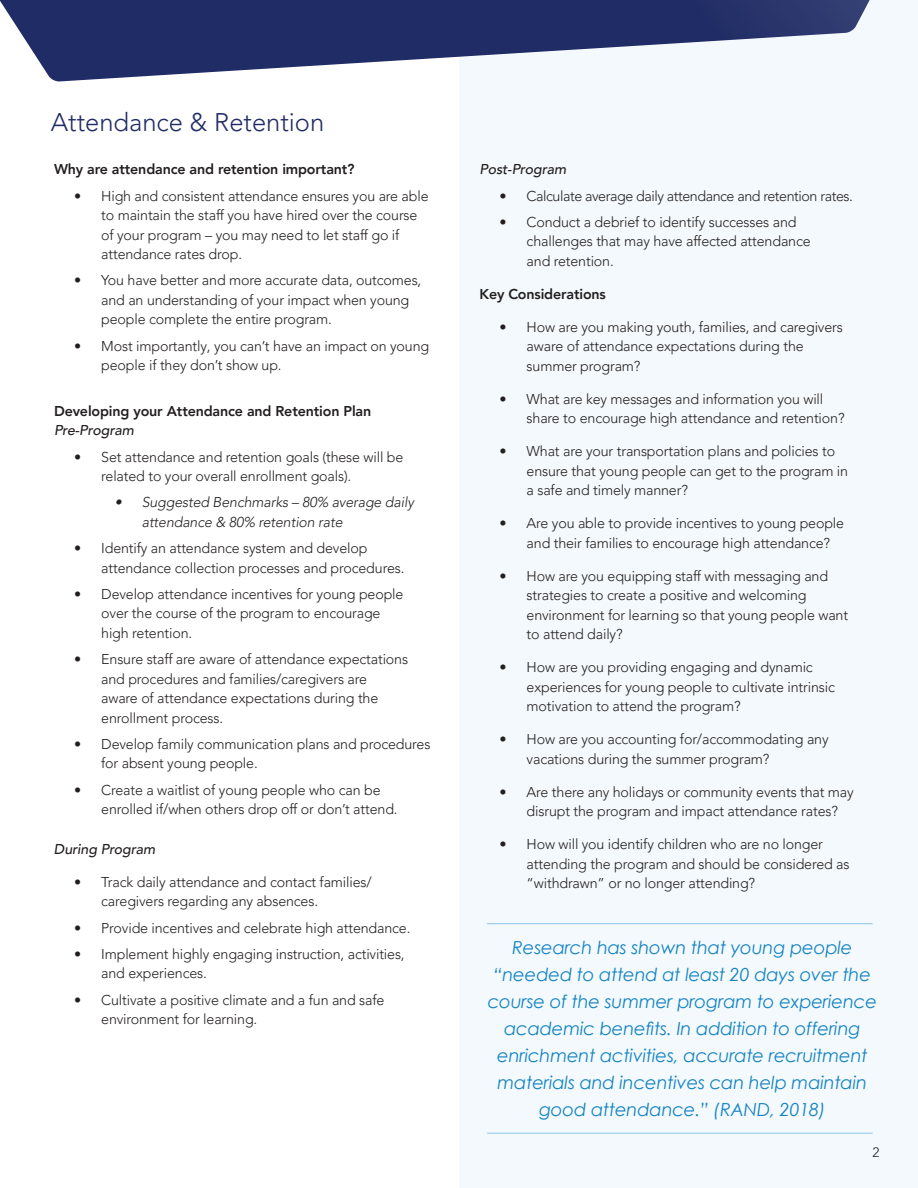
<style>
.page{position:relative;width:918px;height:1188px;background:#fff}
.page>*{position:absolute;margin:0;border:0;box-sizing:border-box;transform-origin:0 0}
.t1{font:300 25.5px "Avenir LT Pro";color:#202c65}
.t2{font:italic 18px/27px "Century Gothic";letter-spacing:-.01em;color:#1583c2;text-align:center}
.t3{font:300 14.25px/19.5px "Avenir LT Pro";letter-spacing:-.01em;color:#231f20}
.t4{font:800 14.25px/19.5px "Avenir LT Pro";letter-spacing:-.01em;color:#231f20}
.t5{font:italic 300 14.25px/19.5px "Avenir LT Pro";letter-spacing:-.01em;color:#231f20}
.t6{font:300 14.25px "Avenir LT Pro";letter-spacing:-.03em;color:#231f20}
.t7{font:italic 500 14.25px "Avenir LT Pro";letter-spacing:-.01em;color:#231f20}
.t8{font:300 13.5px "Avenir LT Pro";color:#231f20}
.s1{font-weight:500;font-style:italic}
</style>
<div class="page">
<div style="left:459px;top:0;width:459px;height:1188px;background:#f3f9fc"></div>
<svg style="left:0;top:0;width:870px;height:82px;fill:#202c65"></svg>
<hr style="left:487px;top:923px;width:386px;height:1px;background:#8cc6e8">
<hr style="left:487px;top:1133px;width:386px;height:1px;background:#8cc6e8">
<p class="t1" style="left:51px;top:107px;width:275px">Attendance &amp; Retention</p>
<p class="t4" style="left:54px;top:160px;width:302px">Why are attendance and retention important?</p>
<p class="t3" style="left:101px;top:186px;width:329px;text-indent:-27px">• High and consistent attendance ensures you are able to maintain the staff you have hired over the course of your program – you may need to let staff go if attendance rates drop.</p>
<p class="t3" style="left:101px;top:271px;width:322px;text-indent:-27px">• You have better and more accurate data, outcomes, and an understanding of your impact when young people complete the entire program.</p>
<p class="t3" style="left:101px;top:336px;width:330px;text-indent:-27px">• Most importantly, you can’t have an impact on young people if they don’t show up.</p>
<p class="t4" style="left:54px;top:401px;width:319px">Developing your Attendance and Retention Plan<br><span class="s1">Pre-Program</span></p>
<p class="t3" style="left:101px;top:447px;width:304px;text-indent:-27px">• Set attendance and retention goals (these will be related to your overall enrollment goals).</p>
<p class="t5" style="left:142px;top:493px;width:274px;text-indent:-27px">• Suggested Benchmarks – 80% average daily attendance &amp; 80% retention rate</p>
<p class="t3" style="left:101px;top:539px;width:305px;text-indent:-27px">• Identify an attendance system and develop attendance collection processes and procedures.</p>
<p class="t3" style="left:101px;top:584px;width:304px;text-indent:-27px">• Develop attendance incentives for young people over the course of the program to encourage high retention.</p>
<p class="t3" style="left:101px;top:650px;width:308px;text-indent:-27px">• Ensure staff are aware of attendance expectations and procedures and families/caregivers are<br>aware of attendance expectations during the enrollment process.</p>
<p class="t3" style="left:101px;top:734px;width:331px;text-indent:-27px">• Develop family communication plans and procedures for absent young people.</p>
<p class="t3" style="left:101px;top:780px;width:298px;text-indent:-27px">• Create a waitlist of young people who can be enrolled if/when others drop off or don’t attend.</p>
<p class="t7" style="left:54px;top:840px;width:103px">During Program</p>
<p class="t3" style="left:101px;top:872px;width:272px;text-indent:-27px">• Track daily attendance and contact families/ caregivers regarding any absences.</p>
<p class="t3" style="left:74px;top:918px;width:338px">• Provide incentives and celebrate high attendance.</p>
<p class="t3" style="left:101px;top:944px;width:305px;text-indent:-27px">• Implement highly engaging instruction, activities, and experiences.</p>
<p class="t3" style="left:101px;top:990px;width:285px;text-indent:-27px">• Cultivate a positive climate and a fun and safe environment for learning.</p>
<p class="t7" style="left:479px;top:161px;width:88px">Post-Program</p>
<p class="t6" style="left:500px;top:187px;width:355px">• Calculate average daily attendance and retention rates.</p>
<p class="t3" style="left:527px;top:212px;width:286px;text-indent:-27px">• Conduct a debrief to identify successes and challenges that may have affected attendance and retention.</p>
<p class="t4" style="left:479px;top:284px;width:128px">Key Considerations</p>
<p class="t3" style="left:527px;top:317px;width:318px;text-indent:-27px">• How are you making youth, families, and caregivers aware of attendance expectations during the summer program?</p>
<p class="t3" style="left:527px;top:389px;width:319px;text-indent:-27px">• What are key messages and information you will share to encourage high attendance and retention?</p>
<p class="t3" style="left:527px;top:442px;width:323px;text-indent:-27px">• What are your transportation plans and policies to ensure that young people can get to the program in a safe and timely manner?</p>
<p class="t3" style="left:527px;top:514px;width:319px;text-indent:-27px">• Are you able to provide incentives to young people and their families to encourage high attendance?</p>
<p class="t3" style="left:527px;top:566px;width:323px;text-indent:-27px">• How are you equipping staff with messaging and strategies to create a positive and welcoming environment for learning so that young people want to attend daily?</p>
<p class="t3" style="left:527px;top:658px;width:310px;text-indent:-27px">• How are you providing engaging and dynamic experiences for young people to cultivate intrinsic motivation to attend the program?</p>
<p class="t3" style="left:527px;top:730px;width:304px;text-indent:-27px">• How are you accounting for/accommodating any vacations during the summer program?</p>
<p class="t3" style="left:527px;top:782px;width:329px;text-indent:-27px">• Are there any holidays or community events that may disrupt the program and impact attendance rates?</p>
<p class="t3" style="left:527px;top:835px;width:324px;text-indent:-27px">• How will you identify children who are no longer attending the program and should be considered as “withdrawn” or no longer attending?</p>
<p class="t2" style="left:488px;top:934px;width:391px">Research has shown that young people “needed to attend at least 20 days over the course of the summer program to experience academic benefits. In addition to offering enrichment activities, accurate recruitment materials and incentives can help maintain good attendance.” (RAND, 2018)</p>
<p class="t8" style="left:873px;top:1144px;width:9px">2</p>
</div>
